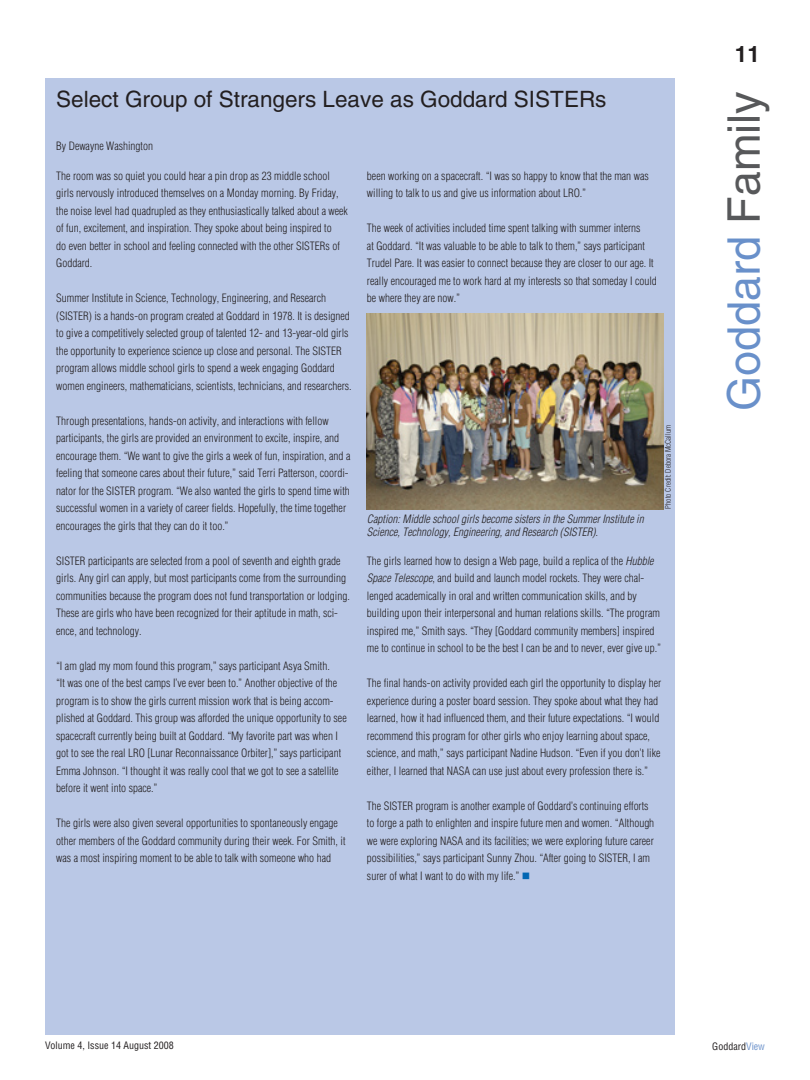
<style>
.page{position:relative;width:810px;height:1080px;background:#fff}
.page>*{position:absolute;margin:0;border:0;box-sizing:border-box;transform-origin:0 0}
.t1{font:45px "Helvetica";color:#6990ca}
.t2{font:22.5px "Helvetica";color:#231f20}
.t3{font:700 22.5px "Helvetica";color:#231f20}
.t4{font:300 condensed 11.25px/17.5px "Helvetica";color:#231f20}
.t5{font:italic 300 condensed 11.25px/13.8px "Helvetica";color:#231f20}
.t6{font:condensed 10px "Helvetica";color:#231f20}
.t7{font:300 condensed 7.5px "Helvetica";color:#231f20}
.s1{font-style:italic}
.s2{color:#0166b3}
.s3{color:#57585a}
.s4{color:#6990ca}
</style>
<div class="page">
<div style="left:45px;top:79px;width:630px;height:956px;background:#bac8e6"></div>
<img style="left:367px;top:313px;width:296px;height:197px">
<h2 class="t2" style="left:56px;top:86px;width:552px">Select Group of Strangers Leave as Goddard SISTERs</h2>
<p class="t4" style="left:56px;top:137px;width:98px">By Dewayne Washington</p>
<p class="t4" style="left:56px;top:167px;width:293px">The room was so quiet you could hear a pin drop as 23 middle school girls nervously introduced themselves on a Monday morning. By Friday, the noise level had quadrupled as they enthusiastically talked about a week of fun, excitement, and inspiration. They spoke about being inspired to<br>do even better in school and feeling connected with the other SISTERs of Goddard.</p>
<p class="t4" style="left:56px;top:289px;width:297px">Summer Institute in Science, Technology, Engineering, and Research (SISTER) is a hands-on program created at Goddard in 1978. It is designed to give a competitively selected group of talented 12- and 13-year-old girls the opportunity to experience science up close and personal. The SISTER program allows middle school girls to spend a week engaging Goddard women engineers, mathematicians, scientists, technicians, and researchers.</p>
<p class="t4" style="left:56px;top:412px;width:296px">Through presentations, hands-on activity, and interactions with fellow participants, the girls are provided an environment to excite, inspire, and encourage them. “We want to give the girls a week of fun, inspiration, and a feeling that someone cares about their future,” said Terri Patterson, coordi&shy;nator for the SISTER program. “We also wanted the girls to spend time with successful women in a variety of career fields. Hopefully, the time together encourages the girls that they can do it too.”</p>
<p class="t4" style="left:56px;top:552px;width:295px">SISTER participants are selected from a pool of seventh and eighth grade girls. Any girl can apply, but most participants come from the surrounding communities because the program does not fund transportation or lodging.<br>These are girls who have been recognized for their aptitude in math, sci&shy;ence, and technology.</p>
<p class="t4" style="left:56px;top:657px;width:292px">“I am glad my mom found this program,” says participant Asya Smith.<br>“It was one of the best camps I’ve ever been to.” Another objective of the program is to show the girls current mission work that is being accom&shy;plished at Goddard. This group was afforded the unique opportunity to see spacecraft currently being built at Goddard. “My favorite part was when I got to see the real LRO [Lunar Reconnaissance Orbiter],” says participant Emma Johnson. “I thought it was really cool that we got to see a satellite before it went into space.”</p>
<p class="t4" style="left:56px;top:814px;width:291px">The girls were also given several opportunities to spontaneously engage other members of the Goddard community during their week. For Smith, it was a most inspiring moment to be able to talk with someone who had</p>
<p class="t4" style="left:367px;top:167px;width:283px">been working on a spacecraft. “I was so happy to know that the man was willing to talk to us and give us information about LRO.”</p>
<p class="t4" style="left:367px;top:219px;width:291px">The week of activities included time spent talking with summer interns<br>at Goddard. “It was valuable to be able to talk to them,” says participant Trudel Pare. It was easier to connect because they are closer to our age. It really encouraged me to work hard at my interests so that someday I could be where they are now.”</p>
<p class="t7" style="left:663px;top:509px;width:85px;rotate:-90deg">Photo Credit: Debora McCallum</p>
<p class="t5" style="left:367px;top:512px;width:278px">Caption: Middle school girls become sisters in the Summer Institute in<br>Science, Technology, Engineering, and Research (SISTER).</p>
<p class="t4" style="left:367px;top:552px;width:296px">The girls learned how to design a Web page, build a replica of the <span class="s1">Hubble Space Telescope</span>, and build and launch model rockets. They were chal&shy;lenged academically in oral and written communication skills, and by building upon their interpersonal and human relations skills. “The program inspired me,” Smith says. “They [Goddard community members] inspired me to continue in school to be the best I can be and to never, ever give up.”</p>
<p class="t4" style="left:367px;top:674px;width:296px">The final hands-on activity provided each girl the opportunity to display her experience during a poster board session. They spoke about what they had learned, how it had influenced them, and their future expectations. “I would recommend this program for other girls who enjoy learning about space, science, and math,” says participant Nadine Hudson. “Even if you don’t like either, I learned that NASA can use just about every profession there is.”</p>
<p class="t4" style="left:367px;top:797px;width:289px">The SISTER program is another example of Goddard’s continuing efforts to forge a path to enlighten and inspire future men and women. “Although we were exploring NASA and its facilities; we were exploring future career possibilities,” says participant Sunny Zhou. “After going to SISTER, I am surer of what I want to do with my life.” <span class="s2">■</span></p>
<h2 class="t3" style="left:735px;top:41px;width:27px">11</h2>
<h1 class="t1" style="left:718px;top:411px;width:322px;rotate:-90deg">Goddard <span class="s3">Family</span></h1>
<p class="t6" style="left:45px;top:1039px;width:130px">Volume 4, Issue 14 August 2008</p>
<p class="t6" style="left:712px;top:1040px;width:54px">Goddard<span class="s4">View</span></p>
</div>
